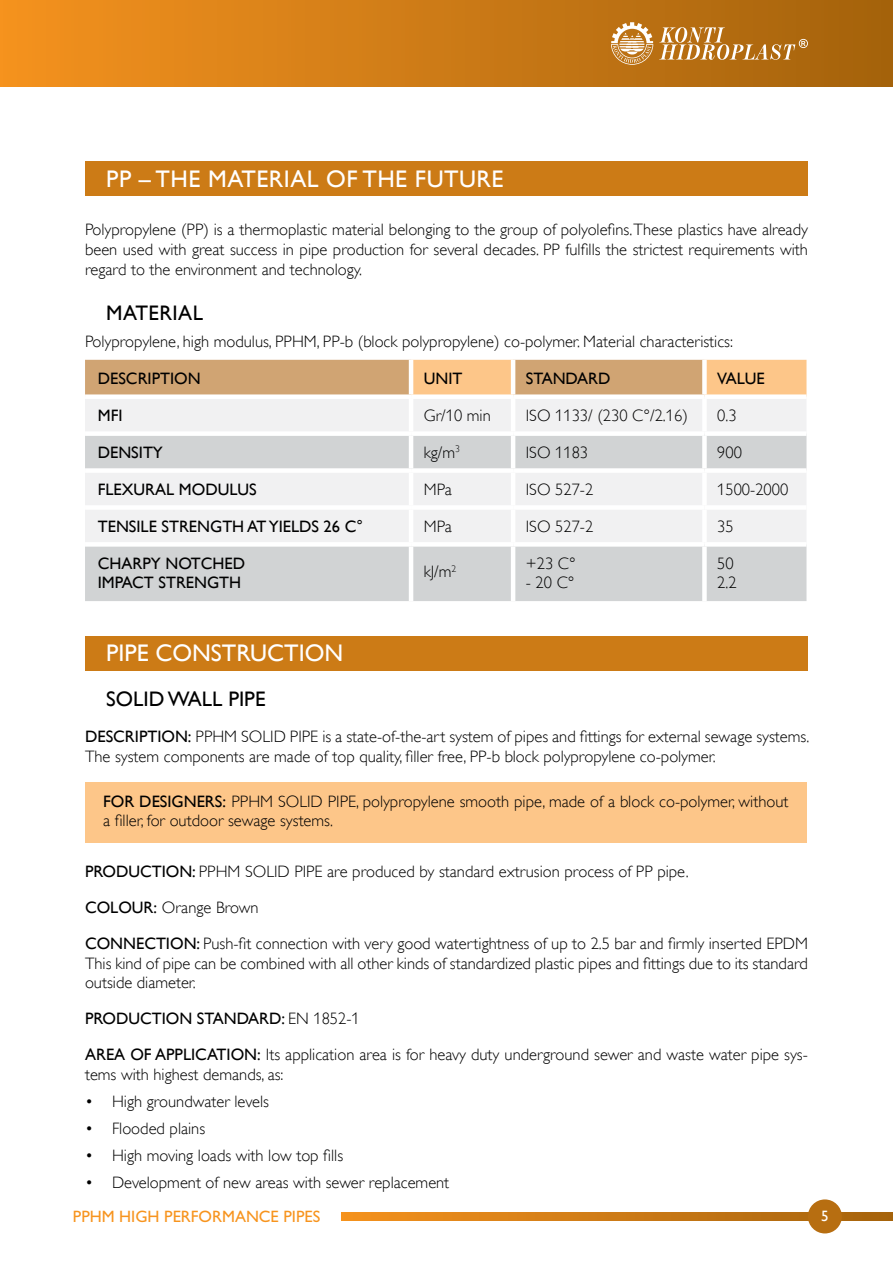
<style>
.page{position:relative;width:893px;height:1263px;background:#fff}
.page>*{position:absolute;margin:0;border:0;box-sizing:border-box;transform-origin:0 0}
.t1{font:24px "Gill Sans Alt One WGL";letter-spacing:.02em;color:#fff}
.t2{font:24px "Gill Sans Alt One WGL";color:#fff}
.t3{font:21px "Gill Sans Alt One WGL";color:#000}
.t4{font:21px "Gill Sans Alt One WGL";letter-spacing:.02em;color:#000}
.t5{font:16.5px/19.8px "Gill Sans Alt One WGL Light";color:#000}
.t6{font:16.5px/19.8px "Gill Sans Alt One WGL";color:#000}
.t7{font:16.5px "Gill Sans Alt One WGL";color:#f7941e}
.t8{font:15px "Gill Sans Alt One WGL";color:#fff}
.s1{font-family:"Gill Sans Alt One WGL"}
.s2{font-family:"Gill Sans Alt One WGL Light"}
</style>
<div class="page">
<div style="left:0;top:0;width:893px;height:86px;background:linear-gradient(to right,#f4921f,#a4620c)"></div>
<svg style="left:611px;top:22px;width:42px;height:43px"></svg>
<svg style="left:659px;top:27px;width:149px;height:33px;background:#c28a43"></svg>
<svg style="left:341px;top:1212px;width:552px;height:8px;background:#ce7b16"></svg>
<div style="left:808px;top:1199px;width:34px;height:34px;background:#b76e11;border-radius:50%"></div>
<div style="left:85px;top:162px;width:723px;height:34px;background:#cc7b16"></div>
<div style="left:85px;top:637px;width:723px;height:34px;background:#cc7b16"></div>
<svg style="left:85px;top:360px;width:721px;height:34px;background:#dcad79"></svg>
<div style="left:85px;top:399px;width:721px;height:32px;background:#f1f1f2"></div>
<svg style="left:85px;top:436px;width:721px;height:165px;fill:#d1d3d4"></svg>
<hr style="left:409px;top:360px;width:4px;height:34px;background:#fff">
<hr style="left:511px;top:360px;width:4px;height:34px;background:#fff">
<div style="left:702px;top:360px;width:5px;height:34px;background:#fff"></div>
<hr style="left:409px;top:399px;width:4px;height:32px;background:#fff">
<hr style="left:511px;top:399px;width:4px;height:32px;background:#fff">
<div style="left:702px;top:399px;width:5px;height:32px;background:#fff"></div>
<hr style="left:409px;top:436px;width:4px;height:32px;background:#fff">
<hr style="left:511px;top:436px;width:4px;height:32px;background:#fff">
<div style="left:702px;top:436px;width:5px;height:32px;background:#fff"></div>
<div style="left:85px;top:468px;width:326px;height:5px;background:#fff"></div>
<div style="left:411px;top:468px;width:102px;height:5px;background:#fff"></div>
<hr style="left:409px;top:473px;width:4px;height:32px;background:#fff">
<div style="left:513px;top:468px;width:191px;height:5px;background:#fff"></div>
<hr style="left:511px;top:473px;width:4px;height:32px;background:#fff">
<div style="left:704px;top:468px;width:102px;height:5px;background:#fff"></div>
<div style="left:702px;top:473px;width:5px;height:32px;background:#fff"></div>
<div style="left:85px;top:505px;width:326px;height:5px;background:#fff"></div>
<div style="left:411px;top:505px;width:102px;height:5px;background:#fff"></div>
<hr style="left:409px;top:510px;width:4px;height:32px;background:#fff">
<div style="left:513px;top:505px;width:191px;height:5px;background:#fff"></div>
<hr style="left:511px;top:510px;width:4px;height:32px;background:#fff">
<div style="left:704px;top:505px;width:102px;height:5px;background:#fff"></div>
<div style="left:702px;top:510px;width:5px;height:32px;background:#fff"></div>
<div style="left:85px;top:542px;width:326px;height:5px;background:#fff"></div>
<div style="left:411px;top:542px;width:102px;height:5px;background:#fff"></div>
<hr style="left:409px;top:547px;width:4px;height:54px;background:#fff">
<div style="left:513px;top:542px;width:191px;height:5px;background:#fff"></div>
<hr style="left:511px;top:547px;width:4px;height:54px;background:#fff">
<div style="left:704px;top:542px;width:102px;height:5px;background:#fff"></div>
<div style="left:702px;top:547px;width:5px;height:54px;background:#fff"></div>
<div style="left:85px;top:782px;width:721px;height:60px;background:#fdc689"></div>
<h1 class="t1" style="left:106px;top:162px;width:399px">PP – THE MATERIAL OF THE FUTURE</h1>
<p class="t5" style="left:85px;top:220px;width:724px;text-align:justify">Polypropylene (PP) is a thermoplastic material belonging to the group of polyolefins. These plastics have already been used with great success in pipe production for several decades. PP fulfills the strictest requirements with regard to the environment and technology.</p>
<p class="t4" style="left:106px;top:298px;width:98px">MATERIAL</p>
<p class="t5" style="left:85px;top:332px;width:649px">Polypropylene, high modulus, PPHM, PP-b (block polypropylene) co-polymer. Material characteristics:</p>
<p class="t6" style="left:98px;top:368px;width:104px">DESCRIPTION</p>
<p class="t6" style="left:424px;top:368px;width:40px">UNIT</p>
<p class="t6" style="left:526px;top:368px;width:86px">STANDARD</p>
<p class="t6" style="left:717px;top:368px;width:49px">VALUE</p>
<p class="t6" style="left:98px;top:405px;width:26px">MFI</p>
<p class="t5" style="left:424px;top:405px;width:68px">Gr/10 min</p>
<p class="t5" style="left:526px;top:405px;width:163px">ISO 1133/ (230 C°/2.16)</p>
<p class="t5" style="left:717px;top:405px;width:21px">0.3</p>
<p class="t6" style="left:98px;top:442px;width:67px">DENSITY</p>
<p class="t5" style="left:424px;top:442px;width:38px">kg/m<sup>3</sup></p>
<p class="t5" style="left:526px;top:442px;width:64px">ISO 1183</p>
<p class="t5" style="left:717px;top:442px;width:26px">900</p>
<p class="t6" style="left:98px;top:479px;width:160px">FLEXURAL MODULUS</p>
<p class="t5" style="left:424px;top:479px;width:30px">MPa</p>
<p class="t5" style="left:526px;top:479px;width:69px">ISO 527-2</p>
<p class="t5" style="left:717px;top:479px;width:73px">1500-2000</p>
<p class="t6" style="left:98px;top:516px;width:267px">TENSILE STRENGTH AT YIELDS 26 C°</p>
<p class="t5" style="left:424px;top:516px;width:30px">MPa</p>
<p class="t5" style="left:526px;top:516px;width:69px">ISO 527-2</p>
<p class="t5" style="left:717px;top:516px;width:18px">35</p>
<p class="t6" style="left:98px;top:553px;width:149px">CHARPY NOTCHED<br>IMPACT STRENGTH</p>
<p class="t5" style="left:424px;top:562px;width:34px">kJ/m<sup>2</sup></p>
<p class="t5" style="left:526px;top:553px;width:51px">+23 C°</p>
<p class="t5" style="left:526px;top:573px;width:50px">- 20 C°</p>
<p class="t5" style="left:717px;top:553px;width:21px">50<br>2.2</p>
<h1 class="t2" style="left:106px;top:636px;width:238px">PIPE CONSTRUCTION</h1>
<p class="t3" style="left:106px;top:684px;width:161px">SOLID WALL PIPE</p>
<p class="t5" style="left:85px;top:726px;width:726px"><span class="s1">DESCRIPTION:</span> PPHM SOLID PIPE is a state-of-the-art system of pipes and fittings for external sewage systems.<br>The system components are made of top quality, filler free, PP-b block polypropylene co-polymer.</p>
<p class="t5" style="left:103px;top:791px;width:687px"><span class="s1">FOR DESIGNERS:</span> PPHM SOLID PIPE, polypropylene smooth pipe, made of a block co-polymer, without a filler, for outdoor sewage systems.</p>
<p class="t5" style="left:85px;top:853px;width:724px;line-height:36px"><span class="s1">PRODUCTION:</span> PPHM SOLID PIPE are produced by standard extrusion process of PP pipe.<br><span class="s1">COLOUR:</span> Orange Brown<br><span class="s1">CONNECTION:</span> Push-fit connection with very good watertightness of up to 2.5 bar and firmly inserted EPDM</p>
<p class="t5" style="left:85px;top:953px;width:724px">This kind of pipe can be combined with all other kinds of standardized plastic pipes and fittings due to its standard outside diameter.</p>
<p class="t6" style="left:85px;top:1009px;width:276px">PRODUCTION STANDARD: <span class="s2">EN 1852-1</span></p>
<p class="t5" style="left:85px;top:1045px;width:724px"><span class="s1">AREA OF APPLICATION:</span> Its application area is for heavy duty underground sewer and waste water pipe sys&shy;tems with highest demands, as:</p>
<p class="t5" style="left:85px;top:1092px;width:186px">• High groundwater levels</p>
<p class="t5" style="left:85px;top:1119px;width:122px">• Flooded plains</p>
<p class="t5" style="left:85px;top:1146px;width:260px">• High moving loads with low top fills</p>
<p class="t5" style="left:85px;top:1173px;width:366px">• Development of new areas with sewer replacement</p>
<p class="t7" style="left:73px;top:1205px;width:249px">PPHM HIGH PERFORMANCE PIPES</p>
<p class="t8" style="left:821px;top:1206px;width:9px">5</p>
</div>
